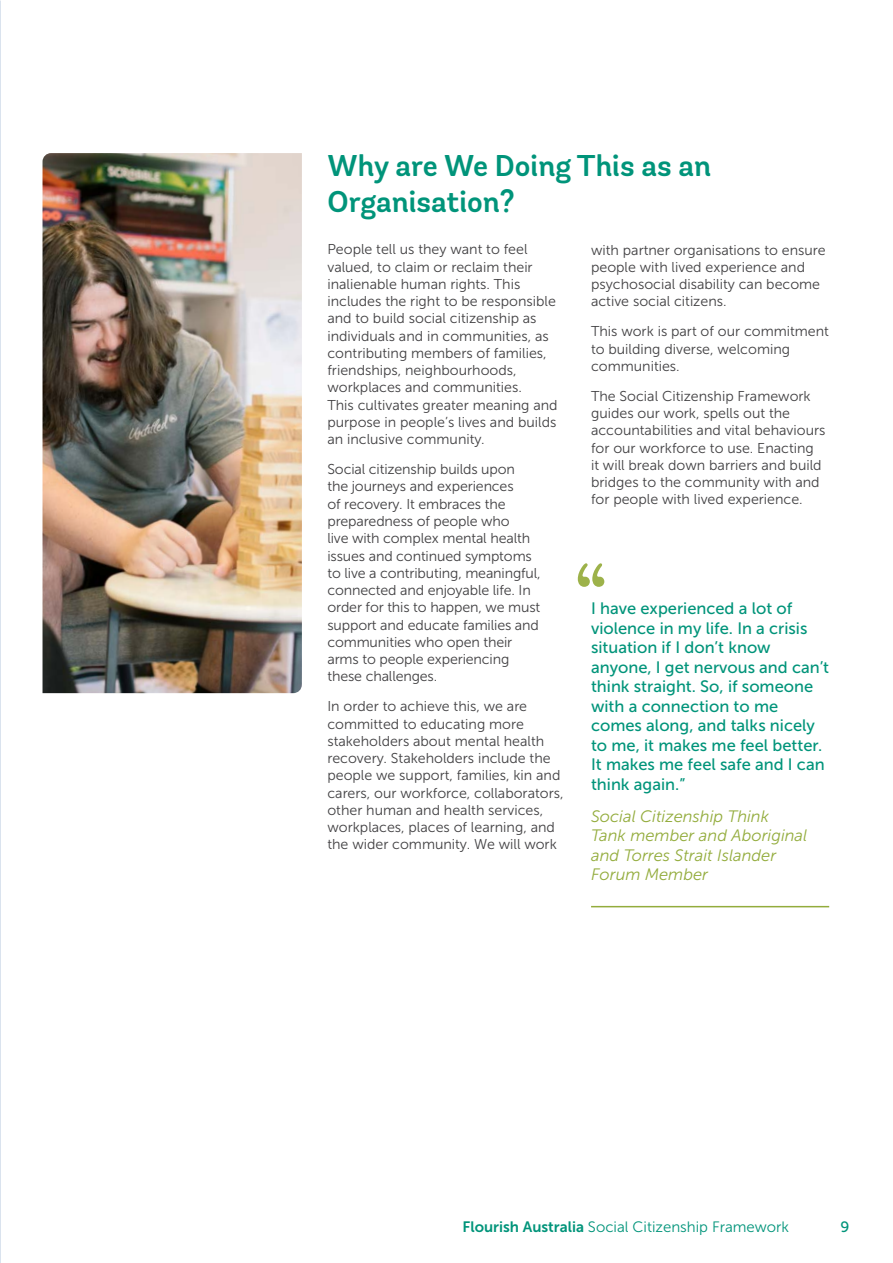
<style>
.page{position:relative;width:893px;height:1263px;background:#fff}
.page>*{position:absolute;margin:0;border:0;box-sizing:border-box;transform-origin:0 0}
.t1{font:600 30px/36px "Andes Rounded";color:#00947a}
.t2{font:16.5px/19.5px "Museo Sans 500";color:#00947a}
.t3{font:italic 16.5px/19.5px "Museo Sans 300";color:#93ac3c}
.t4{font:15px "Museo Sans 300";color:#00947a}
.t5{font:15px "Museo Sans 500";color:#00947a}
.t6{font:14.25px/17.2px "Museo Sans 300";color:#414042}
.s1{font-family:"Museo Sans 700"}
</style>
<div class="page">
<img style="left:0;top:0;width:1px;height:1263px">
<hr style="left:591px;top:906px;width:238px;height:1px;background:#93ac3c">
<img style="left:43px;top:153px;width:259px;height:540px">
<svg style="left:578px;top:563px;width:26px;height:24px"></svg>
<h1 class="t1" style="left:327px;top:148px;width:385px">Why are We Doing This as an<br>Organisation?</h1>
<p class="t6" style="left:327px;top:241px;width:232px">People tell us they want to feel valued, to claim or reclaim their inalienable human rights. This includes the right to be responsible and to build social citizenship as individuals and in communities, as contributing members of families, friendships, neighbourhoods, workplaces and communities.<br>This cultivates greater meaning and purpose in people’s lives and builds an inclusive community.</p>
<p class="t6" style="left:327px;top:461px;width:215px">Social citizenship builds upon<br>the journeys and experiences<br>of recovery. It embraces the preparedness of people who<br>live with complex mental health issues and continued symptoms to live a contributing, meaningful, connected and enjoyable life. In order for this to happen, we must support and educate families and communities who open their arms to people experiencing these challenges.</p>
<p class="t6" style="left:327px;top:698px;width:238px">In order to achieve this, we are committed to educating more stakeholders about mental health recovery. Stakeholders include the people we support, families, kin and carers, our workforce, collaborators, other human and health services, workplaces, places of learning, and the wider community. We will work</p>
<p class="t6" style="left:591px;top:241px;width:236px">with partner organisations to ensure people with lived experience and psychosocial disability can become active social citizens.</p>
<p class="t6" style="left:591px;top:323px;width:239px">This work is part of our commitment to building diverse, welcoming communities.</p>
<p class="t6" style="left:591px;top:387px;width:236px">The Social Citizenship Framework guides our work, spells out the accountabilities and vital behaviours for our workforce to use. Enacting it will break down barriers and build bridges to the community with and for people with lived experience.</p>
<p class="t2" style="left:591px;top:599px;width:240px">I have experienced a lot of violence in my life. In a crisis situation if I don’t know anyone, I get nervous and can’t think straight. So, if someone with a connection to me comes along, and talks nicely to me, it makes me feel better.<br>It makes me feel safe and I can think again.”</p>
<p class="t3" style="left:591px;top:807px;width:218px">Social Citizenship Think<br>Tank member and Aboriginal and Torres Strait Islander<br>Forum Member</p>
<p class="t4" style="left:463px;top:1218px;width:328px"><span class="s1">Flourish Australia</span> Social Citizenship Framework</p>
<p class="t5" style="left:841px;top:1218px;width:10px">9</p>
</div>
